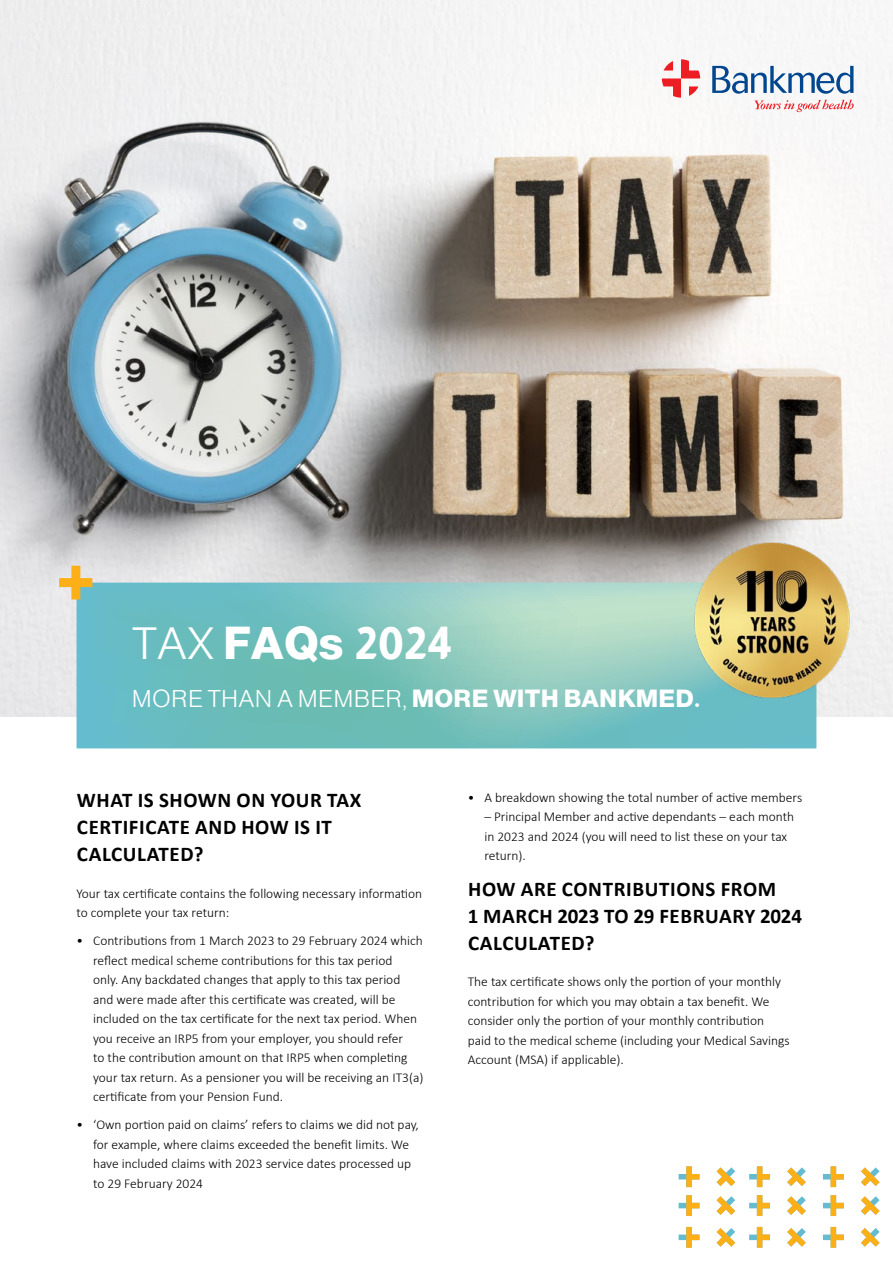
<style>
.page{position:relative;width:893px;height:1263px;background:#fff}
.page>*{position:absolute;margin:0;border:0;box-sizing:border-box;transform-origin:0 0}
.t1{font:800 45px "Almarai";letter-spacing:.01em;color:#fff}
.t2{font:300 24.15px "Almarai";letter-spacing:.01em;color:#fff}
.t3{font:700 21px/27px "Calibri";letter-spacing:.03em;color:#000}
.t4{font:300 13.5px/19.5px "Calibri";color:#000}
.s1{font-weight:300}
.s2{font-weight:800}
</style>
<div class="page">
<img style="left:0;top:0;width:893px;height:717px">
<svg style="left:77px;top:583px;width:739px;height:165px;background:#7cc4c0"></svg>
<svg style="left:59px;top:566px;width:33px;height:33px"></svg>
<svg style="left:662px;top:59px;width:38px;height:39px"></svg>
<svg style="left:712px;top:66px;width:141px;height:28px"></svg>
<svg style="left:754px;top:100px;width:100px;height:12px"></svg>
<svg style="left:823px;top:1227px;width:21px;height:21px"></svg>
<svg style="left:823px;top:1195px;width:21px;height:21px"></svg>
<svg style="left:861px;top:1228px;width:19px;height:19px"></svg>
<svg style="left:861px;top:1196px;width:19px;height:19px"></svg>
<svg style="left:749px;top:1227px;width:21px;height:21px"></svg>
<svg style="left:679px;top:1227px;width:20px;height:21px"></svg>
<svg style="left:749px;top:1195px;width:21px;height:21px"></svg>
<svg style="left:679px;top:1195px;width:20px;height:21px"></svg>
<svg style="left:787px;top:1228px;width:19px;height:19px"></svg>
<svg style="left:717px;top:1228px;width:18px;height:19px"></svg>
<svg style="left:787px;top:1196px;width:19px;height:19px"></svg>
<svg style="left:717px;top:1196px;width:18px;height:19px"></svg>
<svg style="left:823px;top:1166px;width:21px;height:21px"></svg>
<svg style="left:861px;top:1167px;width:19px;height:19px"></svg>
<svg style="left:749px;top:1166px;width:21px;height:21px"></svg>
<svg style="left:679px;top:1166px;width:20px;height:21px"></svg>
<svg style="left:787px;top:1167px;width:19px;height:19px"></svg>
<svg style="left:717px;top:1167px;width:18px;height:19px"></svg>
<img style="left:689px;top:537px;width:165px;height:166px">
<h1 class="t1" style="left:132px;top:609px;width:321px"><span class="s1">TAX</span> FAQs 2024</h1>
<h2 class="t2" style="left:132px;top:680px;width:570px">MORE THAN A MEMBER, <span class="s2">MORE WITH BANKMED.</span></h2>
<h3 class="t3" style="left:77px;top:786px;width:286px">WHAT IS SHOWN ON YOUR TAX<br>CERTIFICATE AND HOW IS IT<br>CALCULATED?</h3>
<p class="t4" style="left:77px;top:883px;width:347px">Your tax certificate contains the following necessary information to complete your tax return:</p>
<p class="t4" style="left:93px;top:931px;width:332px;text-indent:-17px">• Contributions from 1 March 2023 to 29 February 2024 which reflect medical scheme contributions for this tax period<br>only. Any backdated changes that apply to this tax period and were made after this certificate was created, will be included on the tax certificate for the next tax period. When you receive an IRP5 from your employer, you should refer<br>to the contribution amount on that IRP5 when completing your tax return. As a pensioner you will be receiving an IT3(a) certificate from your Pension Fund.</p>
<p class="t4" style="left:93px;top:1115px;width:327px;text-indent:-17px">• ‘Own portion paid on claims’ refers to claims we did not pay, for example, where claims exceeded the benefit limits. We have included claims with 2023 service dates processed up to 29 February 2024</p>
<p class="t4" style="left:468px;top:787px;width:336px">• A breakdown showing the total number of active members</p>
<p class="t4" style="left:484px;top:807px;width:311px">– Principal Member and active dependants – each month in 2023 and 2024 (you will need to list these on your tax return).</p>
<h3 class="t3" style="left:468px;top:874px;width:336px">HOW ARE CONTRIBUTIONS FROM<br>1 MARCH 2023 TO 29 FEBRUARY 2024<br>CALCULATED?</h3>
<p class="t4" style="left:468px;top:972px;width:323px">The tax certificate shows only the portion of your monthly contribution for which you may obtain a tax benefit. We consider only the portion of your monthly contribution paid to the medical scheme (including your Medical Savings Account (MSA) if applicable).</p>
</div>
